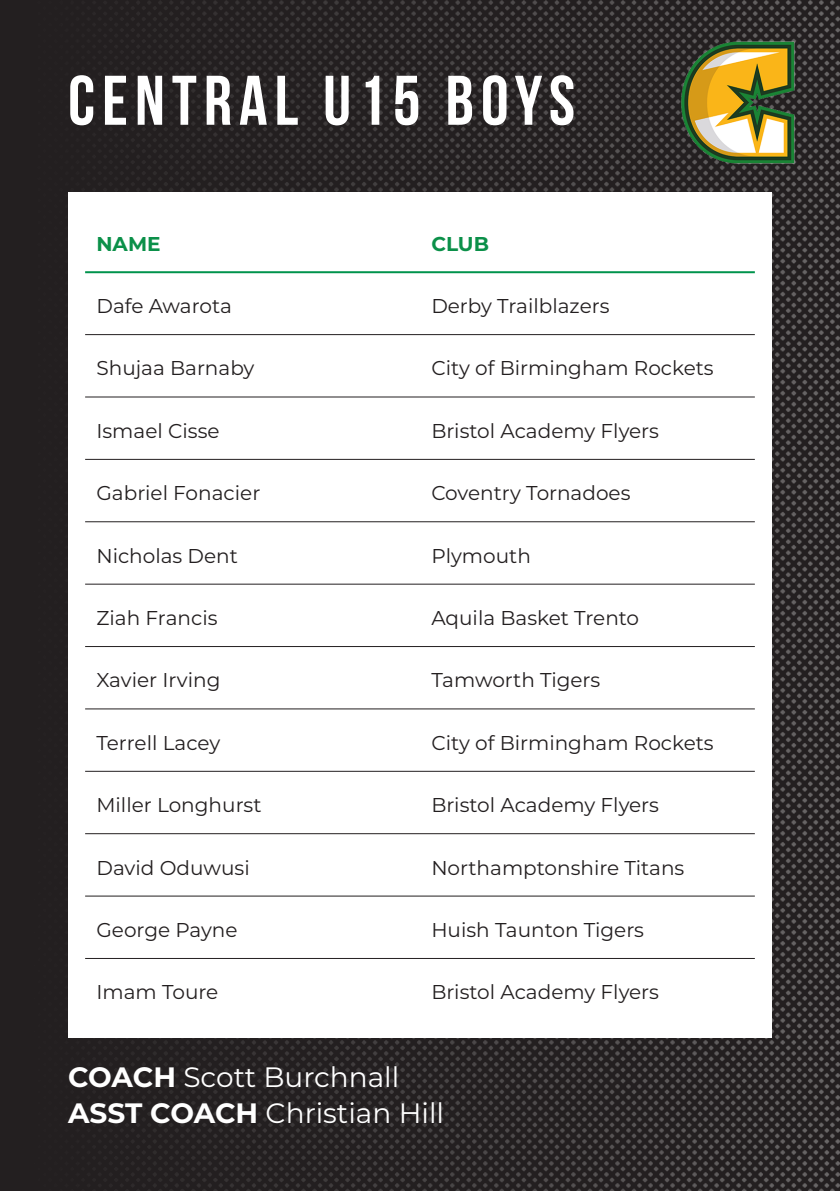
<style>
.page{position:relative;width:840px;height:1191px;background:#fff}
.page>*{position:absolute;margin:0;border:0;box-sizing:border-box;transform-origin:0 0}
.teamName{font:70px "Bebas Neue";letter-spacing:.1em;color:#fff}
.staff{font:28px "Montserrat";color:#fff}
.listContent{font:20px "Montserrat";color:#231f20}
.listHeading{font:700 20px "Montserrat";color:#0b9049}
.s1{font-weight:700}
</style>
<div class="page">
<img style="left:0;top:0;width:839px;height:1191px">
<div style="left:68px;top:193px;width:703px;height:844px;background:#fff"></div>
<hr style="left:85px;top:334px;width:335px;height:1px;background:#231f20">
<hr style="left:420px;top:334px;width:334px;height:1px;background:#231f20">
<hr style="left:85px;top:396px;width:335px;height:1px;background:#231f20">
<hr style="left:420px;top:396px;width:334px;height:1px;background:#231f20">
<hr style="left:85px;top:459px;width:335px;height:1px;background:#231f20">
<hr style="left:420px;top:459px;width:334px;height:1px;background:#231f20">
<hr style="left:85px;top:521px;width:335px;height:1px;background:#231f20">
<hr style="left:420px;top:521px;width:334px;height:1px;background:#231f20">
<hr style="left:85px;top:583px;width:335px;height:1px;background:#231f20">
<hr style="left:420px;top:583px;width:334px;height:1px;background:#231f20">
<hr style="left:85px;top:646px;width:335px;height:1px;background:#231f20">
<hr style="left:420px;top:646px;width:334px;height:1px;background:#231f20">
<hr style="left:85px;top:708px;width:335px;height:1px;background:#231f20">
<hr style="left:420px;top:708px;width:334px;height:1px;background:#231f20">
<hr style="left:85px;top:771px;width:335px;height:1px;background:#231f20">
<hr style="left:420px;top:771px;width:334px;height:1px;background:#231f20">
<hr style="left:85px;top:833px;width:335px;height:1px;background:#231f20">
<hr style="left:420px;top:833px;width:334px;height:1px;background:#231f20">
<hr style="left:85px;top:895px;width:335px;height:1px;background:#231f20">
<hr style="left:420px;top:895px;width:334px;height:1px;background:#231f20">
<hr style="left:85px;top:958px;width:335px;height:1px;background:#231f20">
<hr style="left:420px;top:958px;width:334px;height:1px;background:#231f20">
<hr style="left:85px;top:271px;width:335px;height:2px;background:#00934c">
<hr style="left:420px;top:271px;width:334px;height:2px;background:#00934c">
<img style="left:635px;top:0;width:204px;height:204px">
<p class="teamName" style="left:68px;top:62px;width:508px">CENTRAL U15 BOYS</p>
<p class="listHeading" style="left:96px;top:229px;width:66px">NAME</p>
<p class="listHeading" style="left:431px;top:229px;width:59px">CLUB</p>
<p class="listContent" style="left:96px;top:292px;width:137px">Dafe Awarota</p>
<p class="listContent" style="left:431px;top:292px;width:179px">Derby Trailblazers</p>
<p class="listContent" style="left:96px;top:355px;width:159px">Shujaa Barnaby</p>
<p class="listContent" style="left:431px;top:355px;width:284px">City of Birmingham Rockets</p>
<p class="listContent" style="left:96px;top:417px;width:124px">Ismael Cisse</p>
<p class="listContent" style="left:431px;top:417px;width:229px">Bristol Academy Flyers</p>
<p class="listContent" style="left:96px;top:479px;width:165px">Gabriel Fonacier</p>
<p class="listContent" style="left:431px;top:479px;width:200px">Coventry Tornadoes</p>
<p class="listContent" style="left:96px;top:542px;width:143px">Nicholas Dent</p>
<p class="listContent" style="left:431px;top:542px;width:101px">Plymouth</p>
<p class="listContent" style="left:96px;top:604px;width:123px">Ziah Francis</p>
<p class="listContent" style="left:431px;top:604px;width:209px">Aquila Basket Trento</p>
<p class="listContent" style="left:96px;top:666px;width:125px">Xavier Irving</p>
<p class="listContent" style="left:431px;top:666px;width:170px">Tamworth Tigers</p>
<p class="listContent" style="left:96px;top:729px;width:125px">Terrell Lacey</p>
<p class="listContent" style="left:431px;top:729px;width:284px">City of Birmingham Rockets</p>
<p class="listContent" style="left:96px;top:791px;width:166px">Miller Longhurst</p>
<p class="listContent" style="left:431px;top:791px;width:229px">Bristol Academy Flyers</p>
<p class="listContent" style="left:96px;top:853px;width:155px">David Oduwusi</p>
<p class="listContent" style="left:431px;top:853px;width:254px">Northamptonshire Titans</p>
<p class="listContent" style="left:96px;top:916px;width:143px">George Payne</p>
<p class="listContent" style="left:431px;top:916px;width:214px">Huish Taunton Tigers</p>
<p class="listContent" style="left:96px;top:978px;width:123px">Imam Toure</p>
<p class="listContent" style="left:431px;top:978px;width:229px">Bristol Academy Flyers</p>
<p class="staff" style="left:68px;top:1057px;width:332px"><span class="s1">COACH</span> Scott Burchnall</p>
<p class="staff" style="left:68px;top:1093px;width:377px"><span class="s1">ASST COACH</span> Christian Hill</p>
</div>
